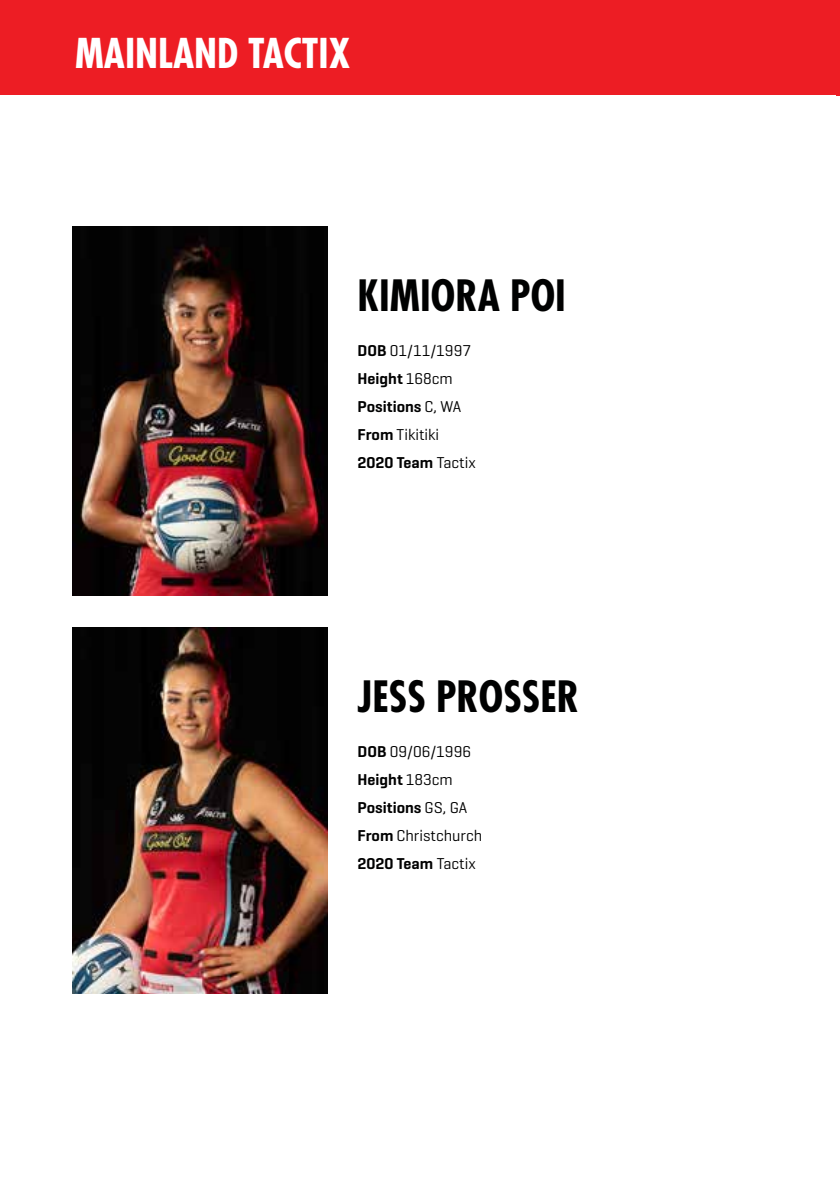
<style>
.page{position:relative;width:840px;height:1191px;background:#fff}
.page>*{position:absolute;margin:0;border:0;box-sizing:border-box;transform-origin:0 0}
.t1{font:700 condensed 42px "Futura Std";color:#000101}
.t2{font:700 condensed 40px "Futura Std";color:#fff}
.t3{font:16px/28px "Geogrotesque";color:#000101}
.t4{font:600 16px/28px "Geogrotesque";color:#000101}
.s1{font-weight:400}
.s2{font-weight:400;color:#000}
.s3{font-weight:600}
</style>
<div class="page">
<img style="left:72px;top:627px;width:255px;height:366px">
<img style="left:72px;top:226px;width:255px;height:369px">
<hr style="left:836px;top:0;width:3px;height:96px;background:#ed1d24">
<div style="left:0;top:0;width:837px;height:95px;background:#ed1d24"></div>
<h2 class="t2" style="left:75px;top:29px;width:277px">MAINLAND TACTIX</h2>
<h1 class="t1" style="left:357px;top:270px;width:210px">KIMIORA POI</h1>
<p class="t4" style="left:357px;top:337px;width:120px">DOB <span class="s1">01/11/1997<br></span>Height <span class="s1">168cm<br></span>Positions <span class="s1">C, WA<br></span>From <span class="s2">Tikitiki<br></span>2020 Team <span class="s1">Tactix</span></p>
<h1 class="t1" style="left:357px;top:670px;width:223px">JESS PROSSER</h1>
<p class="t3" style="left:357px;top:737px;width:126px"><span class="s3">DOB</span> 09/06/1996<br><span class="s3">Height</span> 183cm<br><span class="s3">Positions</span> GS, GA<br><span class="s3">From</span> Christchurch<br><span class="s3">2020 Team</span> Tactix</p>
</div>
